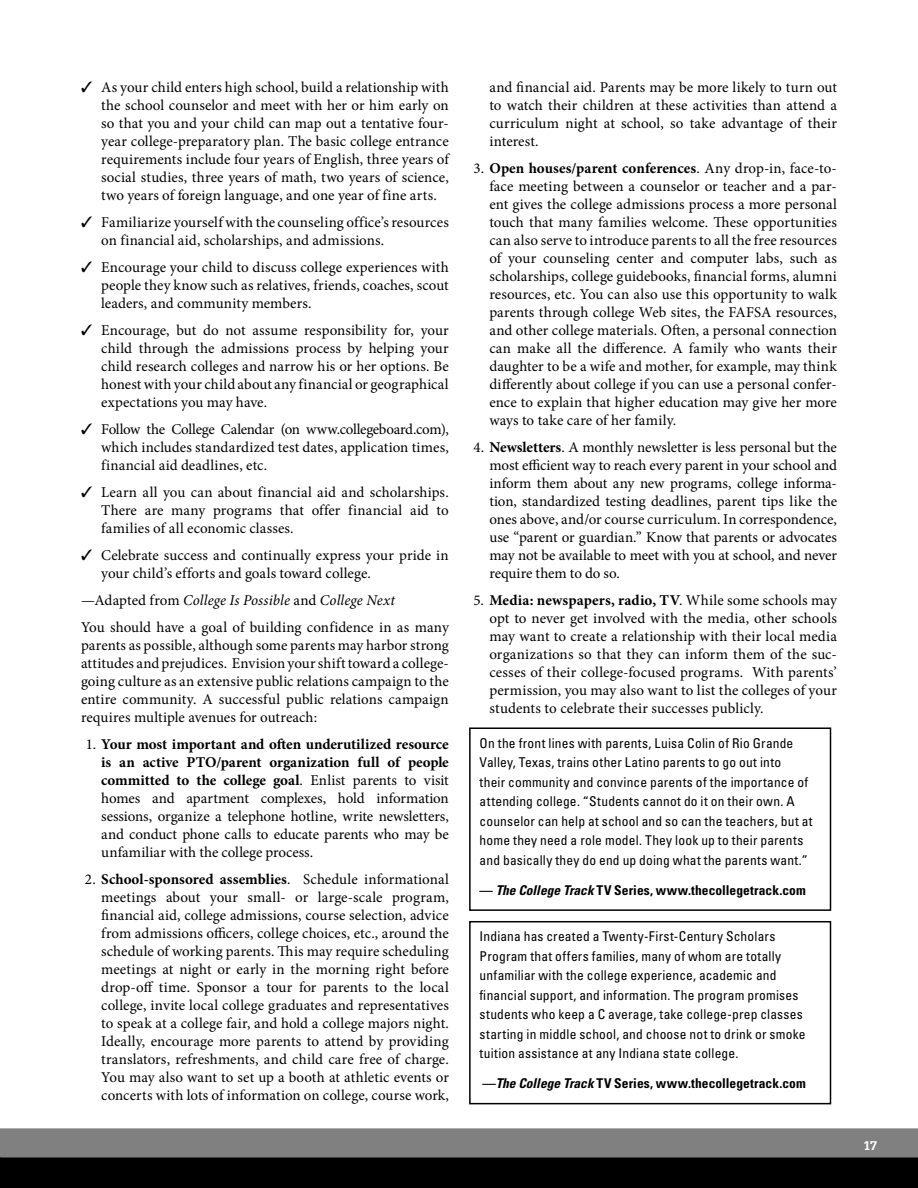
<style>
.page{position:relative;width:918px;height:1188px;background:#fff}
.page>*{position:absolute;margin:0;border:0;box-sizing:border-box;transform-origin:0 0}
.t1{font:15px/18px "Minion Pro";letter-spacing:.005em;color:#000;text-align:justify}
.t2{font:condensed 13.5px/19.5px "Univers LT Std";letter-spacing:.015em;color:#000}
.t3{font:700 condensed 13.5px "Univers LT Std";letter-spacing:.005em;color:#000}
.t4{font:700 13.5px "Serifa Std";color:#fff}
.s1{font-style:italic}
.s2{font-weight:700}
</style>
<div class="page">
<svg style="left:0;top:1128px;width:918px;height:60px;background:#3f3f3f"></svg>
<div style="left:469px;top:727px;width:362px;height:184px;border:2px solid #000"></div>
<div style="left:469px;top:921px;width:362px;height:183px;border:2px solid #000"></div>
<p class="t1" style="left:101px;top:78px;width:349px;text-indent:-20px">✓ As your child enters high school, build a relationship with the school counselor and meet with her or him early on so that you and your child can map out a tentative four&shy;year college-preparatory plan. The basic college entrance requirements include four years of English, three years of social studies, three years of math, two years of science, two years of foreign language, and one year of fine arts.</p>
<p class="t1" style="left:101px;top:213px;width:349px;text-indent:-20px">✓ Familiarize yourself with the counseling office’s resources on financial aid, scholarships, and admissions.</p>
<p class="t1" style="left:101px;top:258px;width:349px;text-indent:-20px">✓ Encourage your child to discuss college experiences with people they know such as relatives, friends, coaches, scout leaders, and community members.</p>
<p class="t1" style="left:101px;top:321px;width:349px;text-indent:-20px">✓ Encourage, but do not assume responsibility for, your child through the admissions process by helping your child research colleges and narrow his or her options. Be honest with your child about any financial or geographical expectations you may have.</p>
<p class="t1" style="left:101px;top:420px;width:349px;text-indent:-20px">✓ Follow the College Calendar (on www.collegeboard.com), which includes standardized test dates, application times, financial aid deadlines, etc.</p>
<p class="t1" style="left:101px;top:483px;width:349px;text-indent:-20px">✓ Learn all you can about financial aid and scholarships.<br>There are many programs that offer financial aid to families of all economic classes.</p>
<p class="t1" style="left:101px;top:546px;width:349px;text-indent:-20px">✓ Celebrate success and continually express your pride in your child’s efforts and goals toward college.</p>
<p class="t1" style="left:81px;top:587px;width:369px;line-height:27px">—Adapted from <span class="s1">College Is Possible</span> and <span class="s1">College Next<br></span>You should have a goal of building confidence in as many</p>
<p class="t1" style="left:81px;top:636px;width:369px">parents as possible, although some parents may harbor strong attitudes and prejudices. Envision your shift toward a college&shy;going culture as an extensive public relations campaign to the entire community. A successful public relations campaign requires multiple avenues for outreach:</p>
<p class="t1" style="left:101px;top:735px;width:349px;text-indent:-15px">1. <span class="s2">Your most important and often underutilized resource is an active PTO/parent organization full of people committed to the college goal</span>. Enlist parents to visit homes and apartment complexes, hold information sessions, organize a telephone hotline, write newsletters, and conduct phone calls to educate parents who may be unfamiliar with the college process.</p>
<p class="t1" style="left:101px;top:870px;width:349px;text-indent:-16px">2. <span class="s2">School-sponsored assemblies</span>. Schedule informational meetings about your small- or large-scale program, financial aid, college admissions, course selection, advice from admissions officers, college choices, etc., around the schedule of working parents. This may require scheduling meetings at night or early in the morning right before drop-off time. Sponsor a tour for parents to the local college, invite local college graduates and representatives to speak at a college fair, and hold a college majors night.<br>Ideally, encourage more parents to attend by providing translators, refreshments, and child care free of charge.<br>You may also want to set up a booth at athletic events or concerts with lots of information on college, course work,</p>
<p class="t1" style="left:489px;top:78px;width:349px">and financial aid. Parents may be more likely to turn out to watch their children at these activities than attend a curriculum night at school, so take advantage of their interest.</p>
<p class="t1" style="left:489px;top:159px;width:349px;text-indent:-16px">3. <span class="s2">Open houses/parent conferences</span>. Any drop-in, face-to&shy;face meeting between a counselor or teacher and a par&shy;ent gives the college admissions process a more personal touch that many families welcome. These opportunities can also serve to introduce parents to all the free resources of your counseling center and computer labs, such as scholarships, college guidebooks, financial forms, alumni resources, etc. You can also use this opportunity to walk parents through college Web sites, the FAFSA resources, and other college materials. Often, a personal connection can make all the difference. A family who wants their daughter to be a wife and mother, for example, may think differently about college if you can use a personal confer&shy;ence to explain that higher education may give her more ways to take care of her family.</p>
<p class="t1" style="left:489px;top:438px;width:349px;text-indent:-16px">4. <span class="s2">Newsletters</span>. A monthly newsletter is less personal but the most efficient way to reach every parent in your school and inform them about any new programs, college informa&shy;tion, standardized testing deadlines, parent tips like the ones above, and/or course curriculum. In correspondence, use “parent or guardian.” Know that parents or advocates may not be available to meet with you at school, and never require them to do so.</p>
<p class="t1" style="left:489px;top:591px;width:349px;text-indent:-16px">5. <span class="s2">Media: newspapers, radio, TV</span>. While some schools may opt to never get involved with the media, other schools may want to create a relationship with their local media organizations so that they can inform them of the suc&shy;cesses of their college-focused programs. With parents’ permission, you may also want to list the colleges of your students to celebrate their successes publicly.</p>
<p class="t2" style="left:480px;top:733px;width:335px">On the front lines with parents, Luisa Colin of Rio Grande Valley, Texas, trains other Latino parents to go out into<br>their community and convince parents of the importance of attending college. “Students cannot do it on their own. A counselor can help at school and so can the teachers, but at home they need a role model. They look up to their parents and basically they do end up doing what the parents want.”</p>
<p class="t3" style="left:480px;top:882px;width:328px">— <span class="s1">The College Track</span> TV Series, www.thecollegetrack.com</p>
<p class="t2" style="left:480px;top:927px;width:327px">Indiana has created a Twenty-First-Century Scholars Program that offers families, many of whom are totally unfamiliar with the college experience, academic and financial support, and information. The program promises students who keep a C average, take college-prep classes starting in middle school, and choose not to drink or smoke tuition assistance at any Indiana state college.</p>
<p class="t3" style="left:482px;top:1075px;width:325px">—<span class="s1">The College Track</span> TV Series, www.thecollegetrack.com</p>
<p class="t4" style="left:863px;top:1138px;width:8px">17</p>
</div>
